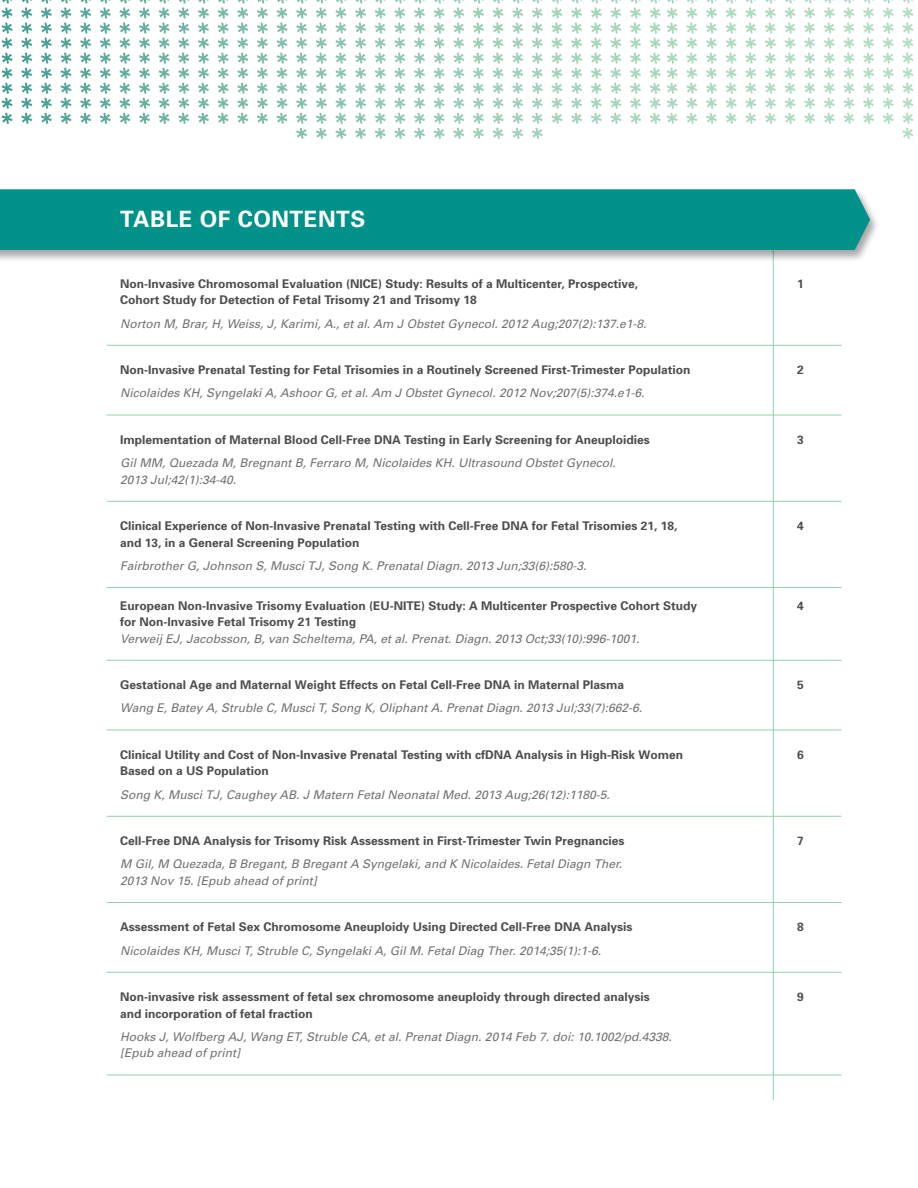
<style>
.page{position:relative;width:918px;height:1188px;background:#fff}
.page>*{position:absolute;margin:0;border:0;box-sizing:border-box;transform-origin:0 0}
.t1{font:700 22.5px "Univers";letter-spacing:.025em;color:#fff}
.TOC_line{font:700 12px/16.5px "Univers";color:#4d4d4f}
.TOC_line-2{font:italic 12px/16.5px "Univers";color:#717275}
.s1{font-weight:400;font-style:italic;color:#717275}
</style>
<div class="page">
<svg style="left:1px;top:0;width:913px;height:139px"></svg>
<svg style="left:804px;top:0;width:109px;height:49px"></svg>
<svg style="left:242px;top:0;width:553px;height:4px"></svg>
<hr style="left:107px;top:345px;width:735px;height:1px;background:#93d0ac">
<hr style="left:107px;top:415px;width:735px;height:1px;background:#93d0ac">
<hr style="left:107px;top:501px;width:735px;height:1px;background:#93d0ac">
<hr style="left:107px;top:587px;width:735px;height:1px;background:#93d0ac">
<hr style="left:107px;top:660px;width:735px;height:1px;background:#93d0ac">
<hr style="left:107px;top:730px;width:735px;height:1px;background:#93d0ac">
<hr style="left:107px;top:816px;width:735px;height:1px;background:#93d0ac">
<hr style="left:107px;top:902px;width:735px;height:1px;background:#93d0ac">
<hr style="left:107px;top:972px;width:735px;height:1px;background:#93d0ac">
<hr style="left:107px;top:1075px;width:735px;height:1px;background:#93d0ac">
<hr style="left:773px;top:245px;width:1px;height:855px;background:#93d0ac">
<div style="left:0;top:188px;width:880px;height:75px;background:#000;opacity:.35"></div>
<div style="left:0;top:189px;width:870px;height:61px;background:#009189"></div>
<p class="t1" style="left:120px;top:205px;width:247px">TABLE OF CONTENTS</p>
<p class="TOC_line" style="left:120px;top:275px;width:519px">Non-Invasive Chromosomal Evaluation (NICE) Study: Results of a Multicenter, Prospective,<br>Cohort Study for Detection of Fetal Trisomy 21 and Trisomy 18</p>
<p class="TOC_line-2" style="left:120px;top:315px;width:528px">Norton M, Brar, H, Weiss, J, Karimi, A., et al. Am J Obstet Gynecol. 2012 Aug;207(2):137.e1-8.</p>
<p class="TOC_line" style="left:120px;top:362px;width:572px">Non-Invasive Prenatal Testing for Fetal Trisomies in a Routinely Screened First-Trimester Population</p>
<p class="TOC_line-2" style="left:120px;top:385px;width:526px">Nicolaides KH, Syngelaki A, Ashoor G, et al. Am J Obstet Gynecol. 2012 Nov;207(5):374.e1-6.</p>
<p class="TOC_line" style="left:120px;top:431px;width:531px">Implementation of Maternal Blood Cell-Free DNA Testing in Early Screening for Aneuploidies</p>
<p class="TOC_line-2" style="left:120px;top:455px;width:497px">Gil MM, Quezada M, Bregnant B, Ferraro M, Nicolaides KH. Ultrasound Obstet Gynecol.<br>2013 Jul;42(1):34-40.</p>
<p class="TOC_line" style="left:120px;top:518px;width:559px">Clinical Experience of Non-Invasive Prenatal Testing with Cell-Free DNA for Fetal Trisomies 21, 18, and 13, in a General Screening Population</p>
<p class="TOC_line-2" style="left:120px;top:558px;width:468px">Fairbrother G, Johnson S, Musci TJ, Song K. Prenatal Diagn. 2013 Jun;33(6):580-3.</p>
<p class="TOC_line" style="left:120px;top:597px;width:579px">European Non-Invasive Trisomy Evaluation (EU-NITE) Study: A Multicenter Prospective Cohort Study for Non-Invasive Fetal Trisomy 21 Testing<br><span class="s1">Verweij EJ, Jacobsson, B, van Scheltema, PA, et al. Prenat. Diagn. 2013 Oct;33(10):996-1001.</span></p>
<p class="TOC_line" style="left:120px;top:677px;width:505px">Gestational Age and Maternal Weight Effects on Fetal Cell-Free DNA in Maternal Plasma</p>
<p class="TOC_line-2" style="left:120px;top:700px;width:523px">Wang E, Batey A, Struble C, Musci T, Song K, Oliphant A. Prenat Diagn. 2013 Jul;33(7):662-6.</p>
<p class="TOC_line" style="left:120px;top:746px;width:564px">Clinical Utility and Cost of Non-Invasive Prenatal Testing with cfDNA Analysis in High-Risk Women<br>Based on a US Population</p>
<p class="TOC_line-2" style="left:120px;top:786px;width:491px">Song K, Musci TJ, Caughey AB. J Matern Fetal Neonatal Med. 2013 Aug;26(12):1180-5.</p>
<p class="TOC_line" style="left:120px;top:833px;width:506px">Cell-Free DNA Analysis for Trisomy Risk Assessment in First-Trimester Twin Pregnancies</p>
<p class="TOC_line-2" style="left:120px;top:856px;width:503px">M Gil, M Quezada, B Bregant, B Bregant A Syngelaki, and K Nicolaides. Fetal Diagn Ther.<br>2013 Nov 15. [Epub ahead of print]</p>
<p class="TOC_line" style="left:120px;top:919px;width:514px">Assessment of Fetal Sex Chromosome Aneuploidy Using Directed Cell-Free DNA Analysis</p>
<p class="TOC_line-2" style="left:120px;top:942px;width:482px">Nicolaides KH, Musci T, Struble C, Syngelaki A, Gil M. Fetal Diag Ther. 2014;35(1):1-6.</p>
<p class="TOC_line" style="left:120px;top:989px;width:531px">Non-invasive risk assessment of fetal sex chromosome aneuploidy through directed analysis and incorporation of fetal fraction</p>
<p class="TOC_line-2" style="left:120px;top:1029px;width:553px">Hooks J, Wolfberg AJ, Wang ET, Struble CA, et al. Prenat Diagn. 2014 Feb 7. doi: 10.1002/pd.4338. [Epub ahead of print]</p>
<p class="TOC_line" style="left:797px;top:275px;width:8px">1</p>
<p class="TOC_line" style="left:797px;top:362px;width:8px">2</p>
<p class="TOC_line" style="left:797px;top:431px;width:8px">3</p>
<p class="TOC_line" style="left:797px;top:518px;width:8px">4</p>
<p class="TOC_line" style="left:797px;top:597px;width:8px">4</p>
<p class="TOC_line" style="left:797px;top:677px;width:8px">5</p>
<p class="TOC_line" style="left:797px;top:746px;width:8px">6</p>
<p class="TOC_line" style="left:797px;top:833px;width:8px">7</p>
<p class="TOC_line" style="left:797px;top:919px;width:8px">8</p>
<p class="TOC_line" style="left:797px;top:989px;width:8px">9</p>
</div>
